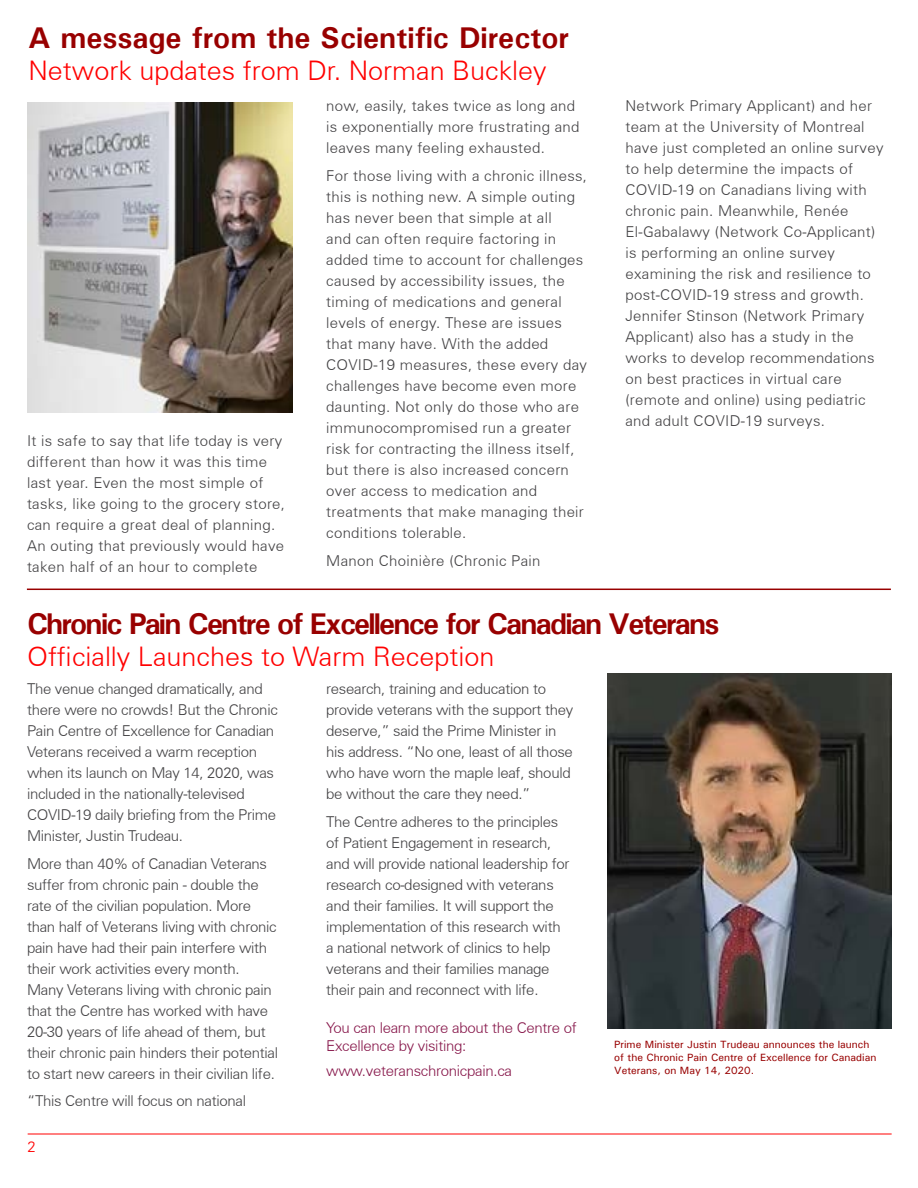
<style>
.page{position:relative;width:918px;height:1188px;background:#fff}
.page>*{position:absolute;margin:0;border:0;box-sizing:border-box;transform-origin:0 0}
.t1{font:700 30px "Univers";letter-spacing:-.06em;color:#980000}
.t2{font:700 30px "Univers";color:#980000}
.t3{font:300 27px "Univers";color:#f00}
.t4{font:300 15px/21px "Univers";letter-spacing:.02em;color:#414042}
.t5{font:300 15px/21px "Univers";letter-spacing:-.02em;color:#414042}
.t6{font:300 15px/18px "Univers";letter-spacing:-.02em;color:#861549}
.t7{font:300 15px "Univers";color:#f00}
.t8{font:500 10.5px/12.6px "Univers";color:#980000}
</style>
<div class="page">
<hr style="left:28px;top:1134px;width:864px;height:1px;background:#f00">
<img style="left:27px;top:102px;width:266px;height:311px">
<hr style="left:27px;top:589px;width:864px;height:1px;background:#980000">
<img style="left:607px;top:674px;width:285px;height:354px">
<p class="t2" style="left:28px;top:18px;width:542px">A message from the Scientific Director</p>
<p class="t3" style="left:28px;top:54px;width:520px">Network updates from Dr. Norman Buckley</p>
<p class="t4" style="left:27px;top:431px;width:260px">It is safe to say that life today is very different than how it was this time last year. Even the most simple of tasks, like going to the grocery store, can require a great deal of planning.<br>An outing that previously would have taken half of an hour to complete</p>
<p class="t4" style="left:326px;top:95px;width:255px">now, easily, takes twice as long and is exponentially more frustrating and leaves many feeling exhausted.</p>
<p class="t4" style="left:326px;top:165px;width:262px">For those living with a chronic illness, this is nothing new. A simple outing has never been that simple at all<br>and can often require factoring in added time to account for challenges caused by accessibility issues, the timing of medications and general levels of energy. These are issues that many have. With the added COVID-19 measures, these every day challenges have become even more daunting. Not only do those who are immunocompromised run a greater risk for contracting the illness itself, but there is also increased concern over access to medication and treatments that make managing their conditions tolerable.</p>
<p class="t4" style="left:326px;top:550px;width:216px">Manon Choinière (Chronic Pain</p>
<p class="t4" style="left:625px;top:95px;width:260px">Network Primary Applicant) and her team at the University of Montreal have just completed an online survey to help determine the impacts of COVID-19 on Canadians living with chronic pain. Meanwhile, Renée El-Gabalawy (Network Co-Applicant) is performing an online survey examining the risk and resilience to post-COVID-19 stress and growth.<br>Jennifer Stinson (Network Primary Applicant) also has a study in the works to develop recommendations on best practices in virtual care (remote and online) using pediatric and adult COVID-19 surveys.</p>
<p class="t1" style="left:27px;top:604px;width:694px">Chronic Pain Centre of Excellence for Canadian Veterans</p>
<p class="t3" style="left:27px;top:640px;width:469px">Officially Launches to Warm Reception</p>
<p class="t5" style="left:27px;top:678px;width:252px">The venue changed dramatically, and there were no crowds! But the Chronic Pain Centre of Excellence for Canadian Veterans received a warm reception when its launch on May 14, 2020, was included in the nationally-televised COVID-19 daily briefing from the Prime Minister, Justin Trudeau.</p>
<p class="t5" style="left:27px;top:853px;width:253px">More than 40% of Canadian Veterans suffer from chronic pain - double the rate of the civilian population. More than half of Veterans living with chronic pain have had their pain interfere with their work activities every month.<br>Many Veterans living with chronic pain that the Centre has worked with have 20-30 years of life ahead of them, but their chronic pain hinders their potential to start new careers in their civilian life.</p>
<p class="t5" style="left:27px;top:1091px;width:220px">“This Centre will focus on national</p>
<p class="t5" style="left:326px;top:678px;width:249px">research, training and education to provide veterans with the support they deserve,” said the Prime Minister in his address. “No one, least of all those who have worn the maple leaf, should be without the care they need.”</p>
<p class="t5" style="left:326px;top:811px;width:245px">The Centre adheres to the principles of Patient Engagement in research, and will provide national leadership for research co-designed with veterans and their families. It will support the implementation of this research with a national network of clinics to help veterans and their families manage their pain and reconnect with life.</p>
<p class="t6" style="left:326px;top:1019px;width:252px">You can learn more about the Centre of<br>Excellence by visiting:</p>
<p class="t6" style="left:326px;top:1061px;width:187px">www.veteranschronicpain.ca</p>
<p class="t8" style="left:614px;top:1038px;width:264px">Prime Minister Justin Trudeau announces the launch of the Chronic Pain Centre of Excellence for Canadian<br>Veterans, on May 14, 2020.</p>
<p class="t7" style="left:28px;top:1138px;width:10px">2</p>
</div>
